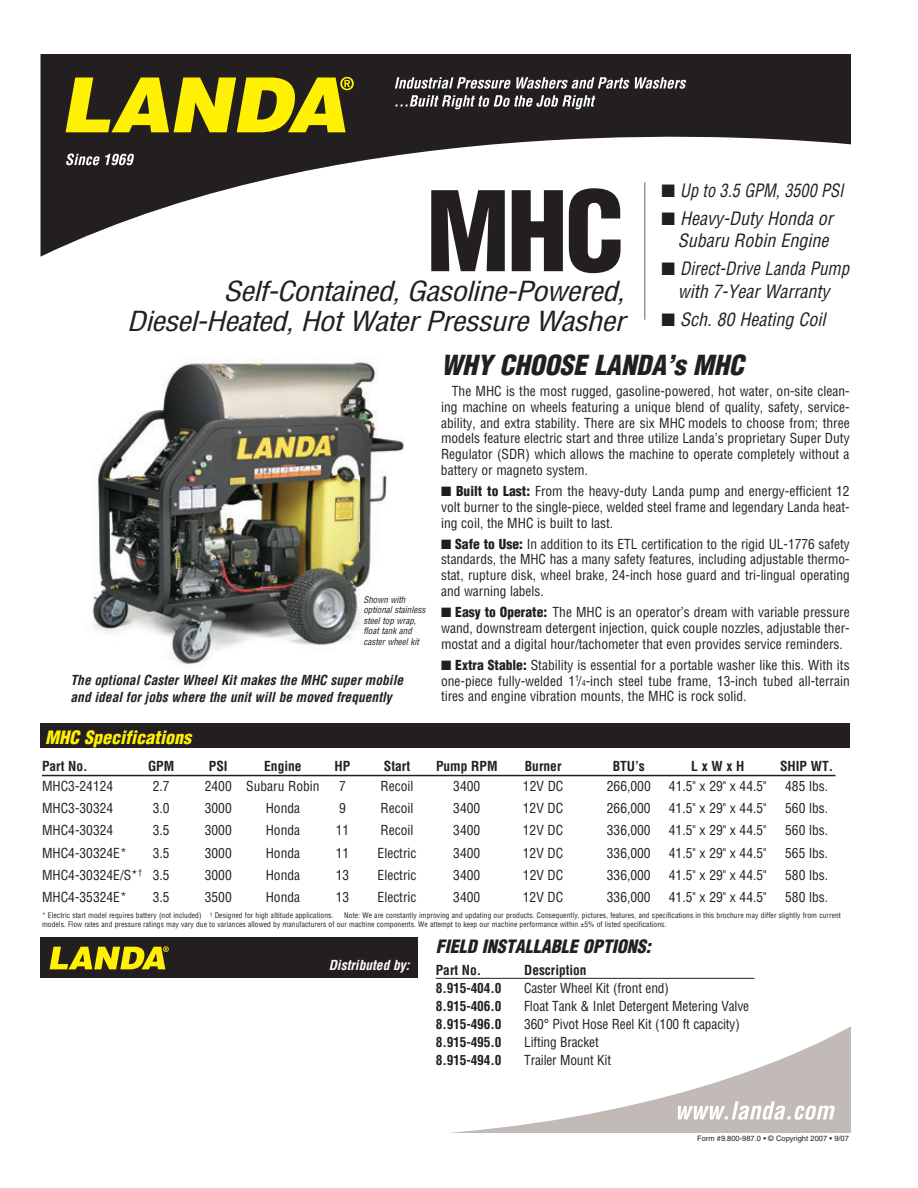
<style>
.page{position:relative;width:918px;height:1188px;background:#fff}
.page>*{position:absolute;margin:0;border:0;box-sizing:border-box;transform-origin:0 0}
.t1{font:900 condensed 108px "Helvetica";color:#231f20}
.t2{font:italic condensed 27px "Helvetica";letter-spacing:-.025em;color:#231f20;scale:1.15 1}
.t3{font:italic 900 condensed 27px "Helvetica";color:#231f20}
.t4{font:italic condensed 18px/22.5px "Helvetica";color:#231f20;text-align:right}
.t5{font:italic condensed 18px/22.5px "Helvetica";color:#231f20;text-align:center;scale:.94 1}
.t6{font:italic 900 condensed 18px "Helvetica";color:#231f20}
.t7{font:italic condensed 18px "Helvetica";color:#231f20;scale:.9 1}
.t8{font:italic 900 condensed 18px "Helvetica";color:#fff101}
.t9{font:condensed 13.5px/15.8px "Helvetica";color:#231f20;text-align:justify}
.t10{font:700 condensed 13.5px "Helvetica";color:#231f20}
.t11{font:italic 700 condensed 13.5px/16.5px "Helvetica";color:#231f20}
.t12{font:italic 700 condensed 13.5px "Helvetica";color:#fff}
.t13{font:italic condensed 9px/10.5px "Helvetica";color:#231f20}
.t14{font:condensed 7.5px/9px "Helvetica";letter-spacing:.01em;color:#231f20}
.t15{font:7.5px "Helvetica";color:#231f20}
.s1{font-weight:900}
.s2{font-size:8.1px}
</style>
<div class="page">
<svg style="left:40px;top:54px;width:810px;height:203px"></svg>
<svg style="left:395px;top:77px;width:291px;height:12px"></svg>
<svg style="left:395px;top:95px;width:200px;height:14px"></svg>
<svg style="left:66px;top:154px;width:68px;height:11px"></svg>
<svg style="left:450px;top:1027px;width:400px;height:106px"></svg>
<svg style="left:66px;top:77px;width:288px;height:55px;background:#a79d0d"></svg>
<div style="left:40px;top:723px;width:810px;height:25px;background:#231f20"></div>
<hr style="left:42px;top:775px;width:793px;height:1px;background:#231f20">
<div style="left:40px;top:938px;width:378px;height:40px;background:#231f20"></div>
<svg style="left:50px;top:946px;width:119px;height:23px"></svg>
<hr style="left:436px;top:978px;width:318px;height:1px;background:#231f20">
<img style="left:92px;top:359px;width:312px;height:310px">
<hr style="left:644px;top:182px;width:2px;height:138px;background:#939598">
<h1 class="t1" style="left:426px;top:164px;width:200px">MHC</h1>
<h2 class="t2" style="left:127px;top:304px;width:434px">Diesel-Heated, Hot Water Pressure Washer</h2>
<h2 class="t2" style="left:224px;top:274px;width:350px">Self-Contained, Gasoline-Powered,</h2>
<h3 class="t7" style="left:662px;top:179px;width:204px">■ Up to 3.5 GPM, 3500 PSI</h3>
<h3 class="t4" style="left:662px;top:207px;width:173px">■ Heavy-Duty Honda or<br>Subaru Robin Engine</h3>
<h3 class="t5" style="left:662px;top:257px;width:201px">■ Direct-Drive Landa Pump with 7-Year Warranty</h3>
<h3 class="t4" style="left:662px;top:308px;width:165px">■ Sch. 80 Heating Coil</h3>
<p class="t13" style="left:363px;top:594px;width:63px">Shown with optional stainless steel top wrap, float tank and caster wheel kit</p>
<p class="t11" style="left:71px;top:672px;width:334px">The optional Caster Wheel Kit makes the MHC super mobile and ideal for jobs where the unit will be moved frequently</p>
<h2 class="t3" style="left:441px;top:348px;width:304px">WHY CHOOSE LANDA’s MHC</h2>
<p class="t9" style="left:441px;top:383px;width:410px;text-indent:11px">The MHC is the most rugged, gasoline-powered, hot water, on-site clean&shy;ing machine on wheels featuring a unique blend of quality, safety, service&shy;ability, and extra stability. There are six MHC models to choose from; three models feature electric start and three utilize Landa’s proprietary Super Duty Regulator (SDR) which allows the machine to operate completely without a battery or magneto system.</p>
<p class="t9" style="left:441px;top:483px;width:410px">■ <span class="s1">Built to Last:</span> From the heavy-duty Landa pump and energy-efficient 12 volt burner to the single-piece, welded steel frame and legendary Landa heat&shy;ing coil, the MHC is built to last.</p>
<p class="t9" style="left:441px;top:536px;width:410px">■ <span class="s1">Safe to Use:</span> In addition to its ETL certification to the rigid UL-1776 safety standards, the MHC has a many safety features, including adjustable thermo&shy;stat, rupture disk, wheel brake, 24‑inch hose guard and tri-lingual operating and warning labels.</p>
<p class="t9" style="left:441px;top:604px;width:410px">■ <span class="s1">Easy to Operate:</span> The MHC is an operator’s dream with variable pressure wand, downstream detergent injection, quick couple nozzles, adjustable ther&shy;mostat and a digital hour/tachometer that even provides service reminders.</p>
<p class="t9" style="left:441px;top:657px;width:410px">■ <span class="s1">Extra Stable:</span> Stability is essential for a portable washer like this. With its one-piece fully-welded 1<sup>1</sup>/<span class="s2">4</span>-inch steel tube frame, 13-inch tubed all-terrain tires and engine vibration mounts, the MHC is rock solid.</p>
<h3 class="t8" style="left:45px;top:726px;width:147px">MHC Specifications</h3>
<p class="t10" style="left:42px;top:758px;width:47px">Part No.</p>
<p class="t10" style="left:148px;top:758px;width:28px">GPM</p>
<p class="t10" style="left:209px;top:758px;width:20px">PSI</p>
<p class="t10" style="left:264px;top:758px;width:39px">Engine</p>
<p class="t10" style="left:335px;top:758px;width:17px">HP</p>
<p class="t10" style="left:384px;top:758px;width:28px">Start</p>
<p class="t10" style="left:436px;top:758px;width:63px">Pump RPM</p>
<p class="t10" style="left:525px;top:758px;width:38px">Burner</p>
<p class="t10" style="left:613px;top:758px;width:34px">BTU’s</p>
<p class="t10" style="left:691px;top:758px;width:55px">L x W x H</p>
<p class="t10" style="left:780px;top:758px;width:55px">SHIP WT.</p>
<p class="t9" style="left:42px;top:778px;width:73px">MHC3-24124</p>
<p class="t9" style="left:153px;top:778px;width:18px">2.7</p>
<p class="t9" style="left:205px;top:778px;width:116px">2400 Subaru Robin</p>
<p class="t9" style="left:339px;top:778px;width:8px">7</p>
<p class="t9" style="left:381px;top:778px;width:34px">Recoil</p>
<p class="t9" style="left:453px;top:778px;width:28px">3400</p>
<p class="t9" style="left:523px;top:778px;width:42px">12V DC</p>
<p class="t9" style="left:607px;top:778px;width:45px">266,000</p>
<p class="t9" style="left:669px;top:778px;width:99px">41.5" x 29" x 44.5"</p>
<p class="t9" style="left:785px;top:778px;width:45px">485 lbs.</p>
<p class="t9" style="left:42px;top:800px;width:73px">MHC3-30324</p>
<p class="t9" style="left:153px;top:800px;width:18px">3.0</p>
<p class="t9" style="left:205px;top:800px;width:28px">3000</p>
<p class="t9" style="left:266px;top:800px;width:36px">Honda</p>
<p class="t9" style="left:339px;top:800px;width:8px">9</p>
<p class="t9" style="left:381px;top:800px;width:34px">Recoil</p>
<p class="t9" style="left:453px;top:800px;width:28px">3400</p>
<p class="t9" style="left:523px;top:800px;width:42px">12V DC</p>
<p class="t9" style="left:607px;top:800px;width:45px">266,000</p>
<p class="t9" style="left:669px;top:800px;width:99px">41.5" x 29" x 44.5"</p>
<p class="t9" style="left:785px;top:800px;width:45px">560 lbs.</p>
<p class="t9" style="left:42px;top:822px;width:73px">MHC4-30324</p>
<p class="t9" style="left:153px;top:822px;width:18px">3.5</p>
<p class="t9" style="left:205px;top:822px;width:28px">3000</p>
<p class="t9" style="left:266px;top:822px;width:36px">Honda</p>
<p class="t9" style="left:336px;top:822px;width:15px">11</p>
<p class="t9" style="left:381px;top:822px;width:34px">Recoil</p>
<p class="t9" style="left:453px;top:822px;width:28px">3400</p>
<p class="t9" style="left:523px;top:822px;width:42px">12V DC</p>
<p class="t9" style="left:607px;top:822px;width:45px">336,000</p>
<p class="t9" style="left:669px;top:822px;width:99px">41.5" x 29" x 44.5"</p>
<p class="t9" style="left:785px;top:822px;width:45px">560 lbs.</p>
<p class="t9" style="left:42px;top:845px;width:86px">MHC4-30324E*</p>
<p class="t9" style="left:153px;top:845px;width:18px">3.5</p>
<p class="t9" style="left:205px;top:845px;width:28px">3000</p>
<p class="t9" style="left:266px;top:845px;width:36px">Honda</p>
<p class="t9" style="left:336px;top:845px;width:15px">11</p>
<p class="t9" style="left:378px;top:845px;width:40px">Electric</p>
<p class="t9" style="left:453px;top:845px;width:28px">3400</p>
<p class="t9" style="left:523px;top:845px;width:42px">12V DC</p>
<p class="t9" style="left:607px;top:845px;width:45px">336,000</p>
<p class="t9" style="left:669px;top:845px;width:99px">41.5" x 29" x 44.5"</p>
<p class="t9" style="left:785px;top:845px;width:45px">565 lbs.</p>
<p class="t9" style="left:42px;top:867px;width:129px">MHC4-30324E/S*<sup>†</sup> 3.5</p>
<p class="t9" style="left:205px;top:867px;width:28px">3000</p>
<p class="t9" style="left:266px;top:867px;width:36px">Honda</p>
<p class="t9" style="left:336px;top:867px;width:15px">13</p>
<p class="t9" style="left:378px;top:867px;width:40px">Electric</p>
<p class="t9" style="left:453px;top:867px;width:28px">3400</p>
<p class="t9" style="left:523px;top:867px;width:42px">12V DC</p>
<p class="t9" style="left:607px;top:867px;width:45px">336,000</p>
<p class="t9" style="left:669px;top:867px;width:99px">41.5" x 29" x 44.5"</p>
<p class="t9" style="left:785px;top:867px;width:45px">580 lbs.</p>
<p class="t9" style="left:42px;top:889px;width:86px">MHC4-35324E*</p>
<p class="t9" style="left:153px;top:889px;width:18px">3.5</p>
<p class="t9" style="left:205px;top:889px;width:28px">3500</p>
<p class="t9" style="left:266px;top:889px;width:36px">Honda</p>
<p class="t9" style="left:336px;top:889px;width:15px">13</p>
<p class="t9" style="left:378px;top:889px;width:40px">Electric</p>
<p class="t9" style="left:453px;top:889px;width:28px">3400</p>
<p class="t9" style="left:523px;top:889px;width:42px">12V DC</p>
<p class="t9" style="left:607px;top:889px;width:45px">336,000</p>
<p class="t9" style="left:669px;top:889px;width:99px">41.5" x 29" x 44.5"</p>
<p class="t9" style="left:785px;top:889px;width:45px">580 lbs.</p>
<p class="t14" style="left:42px;top:911px;width:293px">* Electric start model requires battery (not included) <sup>†</sup> Designed for high altitude applications.</p>
<p class="t14" style="left:42px;top:911px;width:801px;text-indent:302px">Note: We are constantly improving and updating our products. Consequently, pictures, features, and specifications in this brochure may differ slightly from current models. Flow rates and pressure ratings may vary due to variances allowed by manufacturers of our machine components. We attempt to keep our machine performance within ±5% of listed specifications.</p>
<p class="t12" style="left:329px;top:957px;width:82px">Distributed by:</p>
<h3 class="t6" style="left:436px;top:935px;width:216px">FIELD INSTALLABLE OPTIONS:</h3>
<p class="t10" style="left:436px;top:961px;width:47px">Part No.</p>
<p class="t10" style="left:524px;top:961px;width:64px">Description</p>
<p class="t10" style="left:436px;top:979px;width:67px">8.915-404.0</p>
<p class="t9" style="left:524px;top:980px;width:146px">Caster Wheel Kit (front end)</p>
<p class="t10" style="left:436px;top:997px;width:67px">8.915-406.0</p>
<p class="t9" style="left:524px;top:998px;width:227px">Float Tank &amp; Inlet Detergent Metering Valve</p>
<p class="t10" style="left:436px;top:1015px;width:67px">8.915-496.0</p>
<p class="t9" style="left:524px;top:1016px;width:217px">360° Pivot Hose Reel Kit (100 ft capacity)</p>
<p class="t10" style="left:436px;top:1033px;width:67px">8.915-495.0</p>
<p class="t9" style="left:524px;top:1034px;width:76px">Lifting Bracket</p>
<p class="t10" style="left:436px;top:1051px;width:67px">8.915-494.0</p>
<p class="t9" style="left:524px;top:1052px;width:88px">Trailer Mount Kit</p>
<p class="t15" style="left:697px;top:1134px;width:153px">Form #9.800-987.0 • © Copyright 2007 • 9/07</p>
</div>
